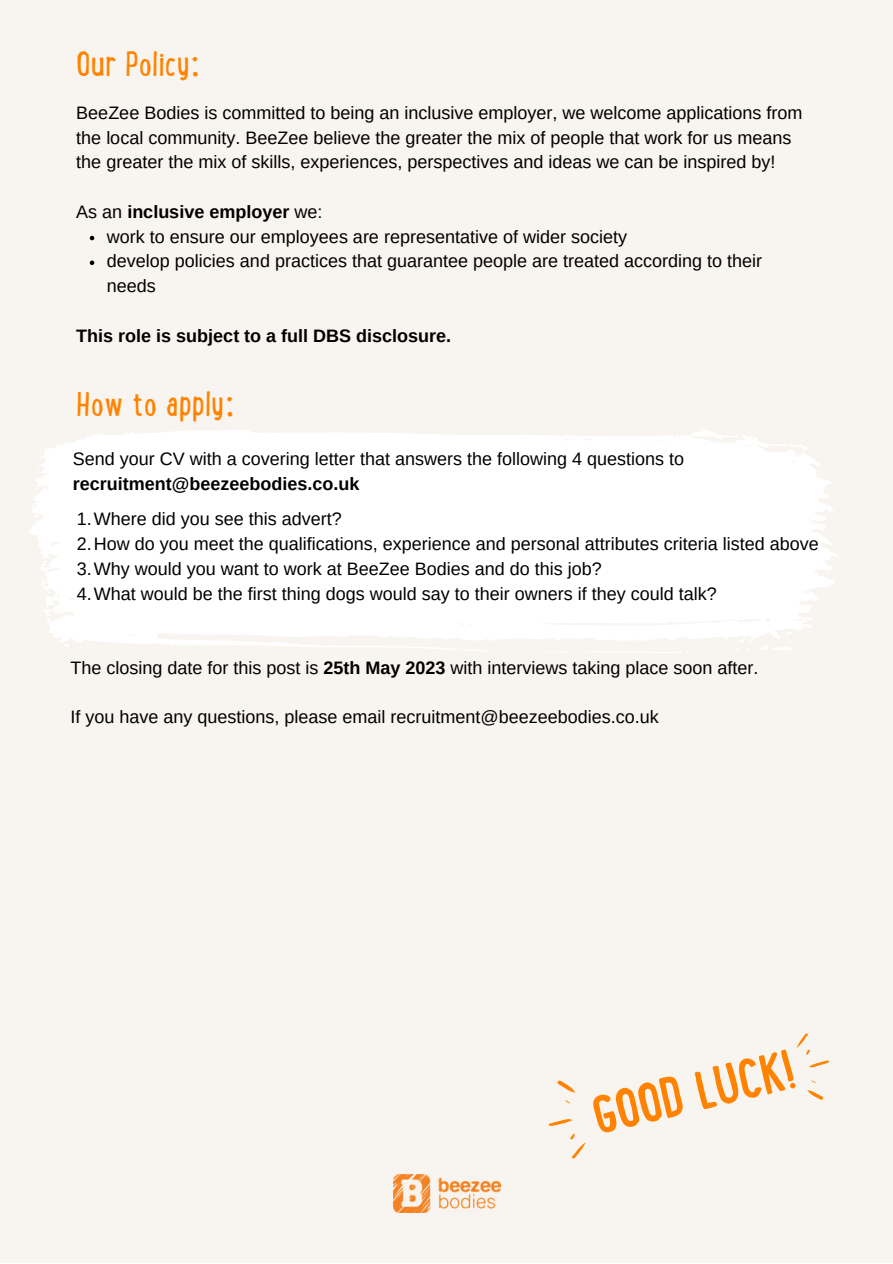
<style>
.page{position:relative;width:893px;height:1264px;background:#fff}
.page>*{position:absolute;margin:0;border:0;box-sizing:border-box;transform-origin:0 0}
.t1{font:700 49.8px "Lunch Box";color:#ff8300}
.t2{font:37.5px "Lunch Box";color:#ff8300}
.t3{font:18px/24.8px "Arimo";color:#000}
.t4{font:700 18px "Arimo";color:#000}
.s1{font-weight:400}
.s2{font-weight:700}
</style>
<div class="page">
<div style="left:0;top:0;width:892px;height:1262px;background:#f8f4ef"></div>
<img style="left:393px;top:1174px;width:107px;height:38px">
<svg style="left:557px;top:1080px;width:18px;height:12px"></svg>
<svg style="left:548px;top:1119px;width:24px;height:7px"></svg>
<svg style="left:570px;top:1133px;width:15px;height:25px"></svg>
<svg style="left:796px;top:1033px;width:33px;height:34px"></svg>
<svg style="left:807px;top:1090px;width:16px;height:9px"></svg>
<svg style="left:90px;top:236px;width:4px;height:4px"></svg>
<svg style="left:90px;top:260px;width:4px;height:5px"></svg>
<svg style="left:30px;top:444px;width:808px;height:204px;fill:#fff"></svg>
<svg style="left:788px;top:444px;width:20px;height:6px"></svg>
<svg style="left:41px;top:579px;width:10px;height:15px"></svg>
<svg style="left:262px;top:646px;width:10px;height:2px"></svg>
<svg style="left:538px;top:651px;width:149px;height:2px"></svg>
<svg style="left:55px;top:641px;width:14px;height:7px"></svg>
<svg style="left:404px;top:646px;width:106px;height:6px"></svg>
<svg style="left:43px;top:607px;width:9px;height:16px"></svg>
<svg style="left:735px;top:631px;width:59px;height:19px"></svg>
<div style="left:62px;top:427px;width:723px;height:191px;background:#fff"></div>
<svg style="left:740px;top:436px;width:18px;height:5px"></svg>
<svg style="left:73px;top:557px;width:8px;height:12px"></svg>
<svg style="left:270px;top:616px;width:9px;height:2px"></svg>
<svg style="left:509px;top:620px;width:141px;height:3px"></svg>
<svg style="left:85px;top:612px;width:13px;height:6px"></svg>
<svg style="left:397px;top:616px;width:95px;height:6px"></svg>
<svg style="left:74px;top:581px;width:8px;height:15px"></svg>
<svg style="left:693px;top:603px;width:52px;height:17px"></svg>
<h2 class="t2" style="left:76px;top:38px;width:126px">Our Policy:</h2>
<p class="t3" style="left:76px;top:100px;width:727px">BeeZee Bodies is committed to being an inclusive employer, we welcome applications from the local community. BeeZee believe the greater the mix of people that work for us means the greater the mix of skills, experiences, perspectives and ideas we can be inspired by!</p>
<p class="t4" style="left:76px;top:199px;width:247px"><span class="s1">As an</span> inclusive employer <span class="s1">we:</span></p>
<p class="t3" style="left:107px;top:224px;width:656px">work to ensure our employees are representative of wider society<br>develop policies and practices that guarantee people are treated according to their needs</p>
<p class="t4" style="left:76px;top:323px;width:376px">This role is subject to a full DBS disclosure.</p>
<h2 class="t2" style="left:76px;top:377px;width:161px">How to apply:</h2>
<p class="t3" style="left:73px;top:446px;width:612px">Send your CV with a covering letter that answers the following 4 questions to</p>
<p class="t4" style="left:73px;top:471px;width:288px">recruitment@beezeebodies.co.uk</p>
<p class="t3" style="left:77px;top:507px;width:743px">1.Where did you see this advert?<br>2.How do you meet the qualifications, experience and personal attributes criteria listed above 3.Why would you want to work at BeeZee Bodies and do this job?<br>4.What would be the first thing dogs would say to their owners if they could talk?</p>
<p class="t3" style="left:70px;top:655px;width:689px">The closing date for this post is <span class="s2">25th May 2023</span> with interviews taking place soon after.</p>
<p class="t3" style="left:70px;top:705px;width:590px">If you have any questions, please email recruitment@beezeebodies.co.uk</p>
<h1 class="t1" style="left:584px;top:1075px;width:207px;rotate:-13deg">GOOD LUCK!</h1>
</div>
